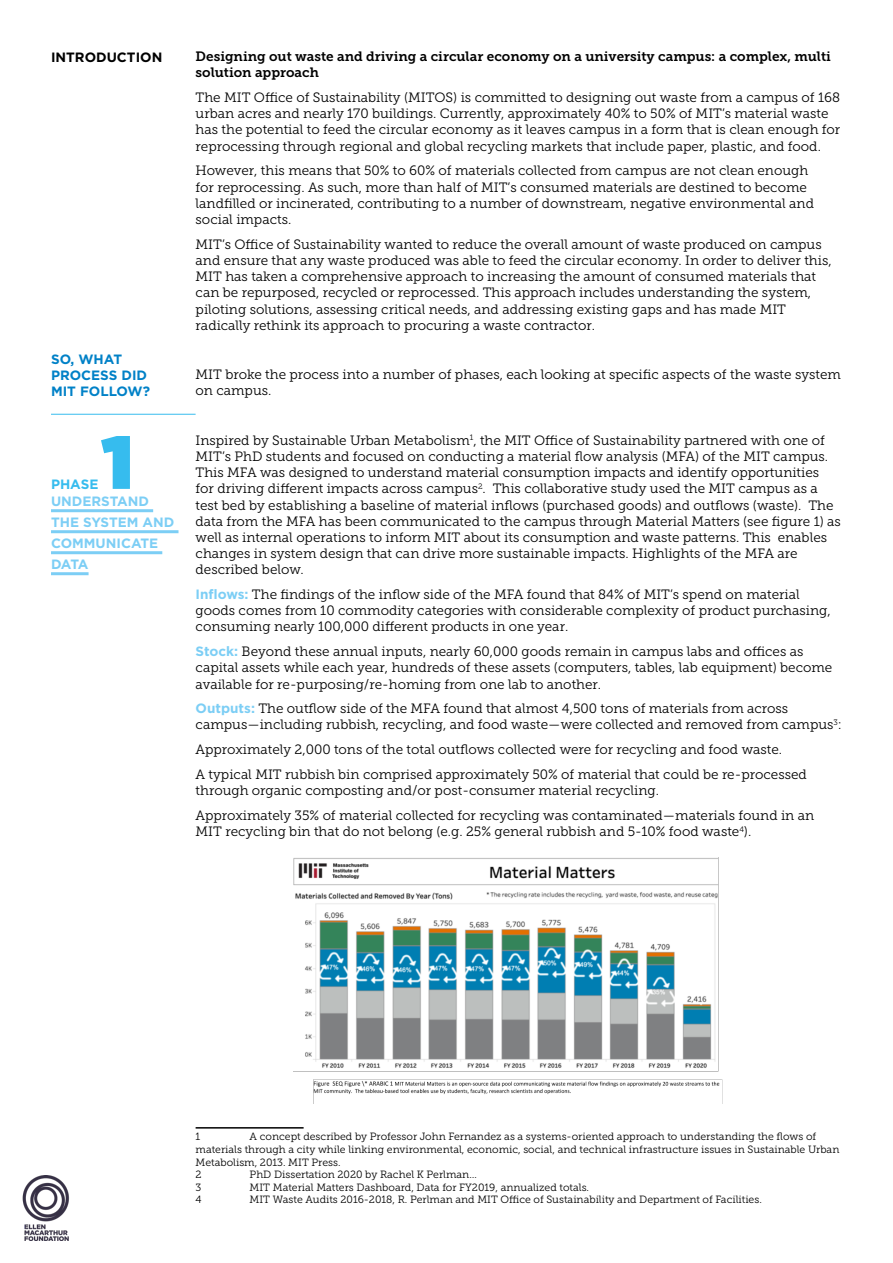
<style>
.page{position:relative;width:893px;height:1263px;background:#fff}
.page>*{position:absolute;margin:0;border:0;box-sizing:border-box;transform-origin:0 0}
.t1{font:900 75px "Gotham";color:#36bcee}
.t2{font:13.5px/16.2px "Museo Slab 300";color:#000}
.t3{font:13.5px/16.2px "Museo Slab 700";color:#000}
.t4{font:700 13.5px/21px "Gotham";color:#7ccef5}
.t5{font:700 13.5px/16.2px "Gotham";color:#0081c7}
.t6{font:700 13.5px "Gotham";color:#000}
.t7{font:700 13.5px "Gotham";color:#36bcee}
.t8{font:10.5px/12.6px "Museo Slab 300";color:#000}
.s1{font-family:"Gotham";font-weight:700;color:#7ccef5}
</style>
<div class="page">
<img style="left:22px;top:1176px;width:47px;height:64px">
<hr style="left:196px;top:1127px;width:108px;height:1px;background:#000">
<hr style="left:51px;top:509px;width:102px;height:3px;background:#7ccef5">
<hr style="left:51px;top:530px;width:127px;height:3px;background:#7ccef5">
<hr style="left:51px;top:551px;width:111px;height:3px;background:#7ccef5">
<hr style="left:51px;top:572px;width:38px;height:3px;background:#7ccef5">
<img style="left:293px;top:857px;width:430px;height:247px">
<hr style="left:51px;top:414px;width:145px;height:1px;background:#36bcee">
<p class="t6" style="left:51px;top:48px;width:113px">INTRODUCTION</p>
<p class="t5" style="left:51px;top:351px;width:100px">SO, WHAT<br>PROCESS DID<br>MIT FOLLOW?</p>
<h1 class="t1" style="left:102px;top:409px;width:33px">1</h1>
<p class="t7" style="left:51px;top:475px;width:49px">PHASE</p>
<p class="t4" style="left:51px;top:491px;width:125px">UNDERSTAND<br>THE SYSTEM AND<br>COMMUNICATE<br>DATA</p>
<p class="t3" style="left:196px;top:48px;width:637px">Designing out waste and driving a circular economy on a university campus: a complex, multi solution approach</p>
<p class="t2" style="left:196px;top:89px;width:646px">The MIT Office of Sustainability (MITOS) is committed to designing out waste from a campus of 168 urban acres and nearly 170 buildings. Currently, approximately 40% to 50% of MIT’s material waste has the potential to feed the circular economy as it leaves campus in a form that is clean enough for reprocessing through regional and global recycling markets that include paper, plastic, and food.</p>
<p class="t2" style="left:196px;top:163px;width:620px">However, this means that 50% to 60% of materials collected from campus are not clean enough for reprocessing. As such, more than half of MIT’s consumed materials are destined to become landfilled or incinerated, contributing to a number of downstream, negative environmental and social impacts.</p>
<p class="t2" style="left:196px;top:236px;width:638px">MIT’s Office of Sustainability wanted to reduce the overall amount of waste produced on campus and ensure that any waste produced was able to feed the circular economy. In order to deliver this, MIT has taken a comprehensive approach to increasing the amount of consumed materials that can be repurposed, recycled or reprocessed. This approach includes understanding the system, piloting solutions, assessing critical needs, and addressing existing gaps and has made MIT radically rethink its approach to procuring a waste contractor.</p>
<p class="t2" style="left:196px;top:366px;width:647px">MIT broke the process into a number of phases, each looking at specific aspects of the waste system on campus.</p>
<p class="t2" style="left:196px;top:432px;width:647px">Inspired by Sustainable Urban Metabolism<sup>1</sup>, the MIT Office of Sustainability partnered with one of MIT’s PhD students and focused on conducting a material flow analysis (MFA) of the MIT campus.<br>This MFA was designed to understand material consumption impacts and identify opportunities<br>for driving different impacts across campus<sup>2</sup>. This collaborative study used the MIT campus as a test bed by establishing a baseline of material inflows (purchased goods) and outflows (waste). The data from the MFA has been communicated to the campus through Material Matters (see figure 1) as well as internal operations to inform MIT about its consumption and waste patterns. This enables changes in system design that can drive more sustainable impacts. Highlights of the MFA are described below.</p>
<p class="t2" style="left:196px;top:586px;width:637px"><span class="s1">Inflows:</span> The findings of the inflow side of the MFA found that 84% of MIT’s spend on material goods comes from 10 commodity categories with considerable complexity of product purchasing, consuming nearly 100,000 different products in one year.</p>
<p class="t2" style="left:196px;top:643px;width:638px"><span class="s1">Stock:</span> Beyond these annual inputs, nearly 60,000 goods remain in campus labs and offices as capital assets while each year, hundreds of these assets (computers, tables, lab equipment) become available for re-purposing/re-homing from one lab to another.</p>
<p class="t2" style="left:196px;top:701px;width:648px"><span class="s1">Outputs:</span> The outflow side of the MFA found that almost 4,500 tons of materials from across campus—including rubbish, recycling, and food waste—were collected and removed from campus<sup>3</sup>:</p>
<p class="t2" style="left:196px;top:737px;width:613px;line-height:24.8px">Approximately 2,000 tons of the total outflows collected were for recycling and food waste.<br>A typical MIT rubbish bin comprised approximately 50% of material that could be re-processed</p>
<p class="t2" style="left:196px;top:778px;width:620px;line-height:24.8px">through organic composting and/or post-consumer material recycling.<br>Approximately 35% of material collected for recycling was contaminated—materials found in an</p>
<p class="t2" style="left:196px;top:823px;width:557px">MIT recycling bin that do not belong (e.g. 25% general rubbish and 5-10% food waste<sup>4</sup>).</p>
<p class="t8" style="left:196px;top:1130px;width:645px;text-indent:54px">A concept described by Professor John Fernandez as a systems-oriented approach to understanding the flows of materials through a city while linking environmental, economic, social, and technical infrastructure issues in Sustainable Urban Metabolism, 2013. MIT Press.<br>2</p>
<p class="t8" style="left:196px;top:1130px;width:6px">1</p>
<p class="t8" style="left:250px;top:1168px;width:229px">PhD Dissertation 2020 by Rachel K Perlman…</p>
<p class="t8" style="left:196px;top:1181px;width:7px">3</p>
<p class="t8" style="left:250px;top:1181px;width:341px">MIT Material Matters Dashboard, Data for FY2019, annualized totals.</p>
<p class="t8" style="left:196px;top:1193px;width:8px">4</p>
<p class="t8" style="left:250px;top:1193px;width:514px">MIT Waste Audits 2016-2018, R. Perlman and MIT Office of Sustainability and Department of Facilities.</p>
</div>
